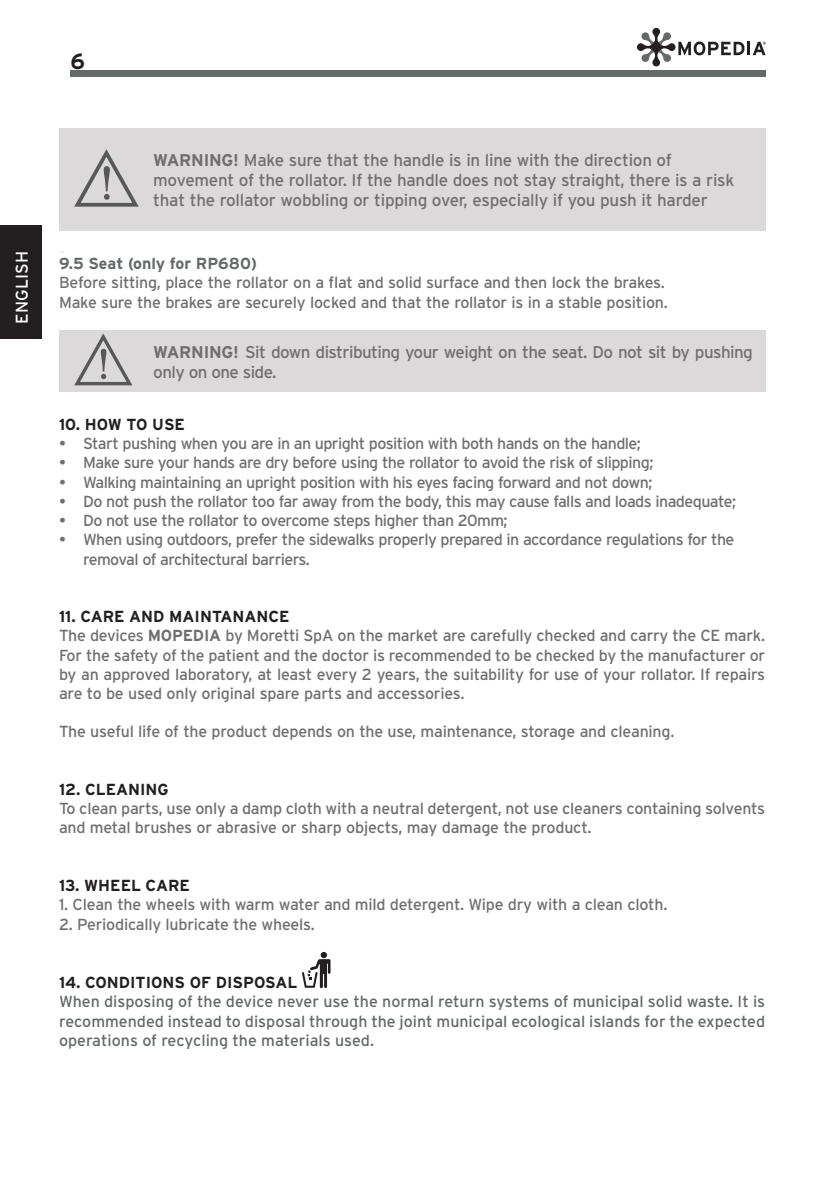
<style>
.page{position:relative;width:840px;height:1191px;background:#fff}
.page>*{position:absolute;margin:0;border:0;box-sizing:border-box;transform-origin:0 0}
.t1{font:700 22px "Interstate";color:#231f20}
.t2{font:17px/20.4px "Interstate";letter-spacing:-.015em;color:#706f6f}
.t3{font:17px/20.4px "Interstate";letter-spacing:-.035em;color:#706f6f}
.t4{font:17px "Interstate";letter-spacing:.005em;color:#fff}
.t5{font:16px/19.2px "Interstate";letter-spacing:-.025em;color:#706f6f}
.t6{font:16px/19.2px "Interstate";color:#65696a;text-align:justify}
.t7{font:700 16px "Interstate";color:#231f20}
.t8{font:700 16px "Interstate";color:#65696a}
.s1{font-weight:700}
.s2{font-weight:700;color:#231f20}
</style>
<div class="page">
<div style="left:70px;top:70px;width:695px;height:7px;background:#65696a"></div>
<svg style="left:637px;top:28px;width:128px;height:38px"></svg>
<div style="left:0;top:225px;width:41px;height:114px;background:#231f20"></div>
<div style="left:59px;top:128px;width:706px;height:103px;background:#dcd9da"></div>
<svg style="left:74px;top:149px;width:65px;height:58px"></svg>
<div style="left:59px;top:330px;width:706px;height:61px;background:#dcd9da"></div>
<svg style="left:74px;top:333px;width:58px;height:52px"></svg>
<div style="left:321px;top:951px;width:6px;height:7px;background:#231f20;border-radius:50%"></div>
<svg style="left:302px;top:959px;width:28px;height:29px"></svg>
<h1 class="t1" style="left:70px;top:49px;width:16px">6</h1>
<p class="t4" style="left:12px;top:323px;width:74px;rotate:-90deg">ENGLISH</p>
<p class="t2" style="left:153px;top:149px;width:582px"><span class="s1">WARNING!</span> Make sure that the handle is in line with the direction of movement of the rollator. If the handle does not stay straight, there is a risk that the rollator wobbling or tipping over, especially if you push it harder</p>
<p class="t8" style="left:59px;top:254px;width:199px">9.5 Seat (only for RP680)</p>
<p class="t5" style="left:59px;top:273px;width:610px">Before sitting, place the rollator on a flat and solid surface and then lock the brakes.<br>Make sure the brakes are securely locked and that the rollator is in a stable position.</p>
<p class="t3" style="left:153px;top:341px;width:601px"><span class="s1">WARNING!</span> Sit down distributing your weight on the seat. Do not sit by pushing only on one side.</p>
<p class="t7" style="left:59px;top:415px;width:127px">10. HOW TO USE</p>
<p class="t5" style="left:59px;top:434px;width:583px">• Start pushing when you are in an upright position with both hands on the handle;</p>
<p class="t5" style="left:59px;top:453px;width:596px">• Make sure your hands are dry before using the rollator to avoid the risk of slipping;</p>
<p class="t5" style="left:59px;top:472px;width:595px">• Walking maintaining an upright position with his eyes facing forward and not down;</p>
<p class="t5" style="left:59px;top:491px;width:678px">• Do not push the rollator too far away from the body, this may cause falls and loads inadequate;</p>
<p class="t5" style="left:59px;top:510px;width:450px">• Do not use the rollator to overcome steps higher than 20mm;</p>
<p class="t5" style="left:83px;top:530px;width:653px;text-indent:-24px">• When using outdoors, prefer the sidewalks properly prepared in accordance regulations for the removal of architectural barriers.</p>
<p class="t5" style="left:59px;top:606px;width:707px"><span class="s2">11. CARE AND MAINTANANCE<br></span>The devices <span class="s1">MOPEDIA</span> by Moretti SpA on the market are carefully checked and carry the CE mark.<br>For the safety of the patient and the doctor is recommended to be checked by the manufacturer or by an approved laboratory, at least every 2 years, the suitability for use of your rollator. If repairs are to be used only original spare parts and accessories.</p>
<p class="t5" style="left:59px;top:722px;width:617px">The useful life of the product depends on the use, maintenance, storage and cleaning.</p>
<p class="t7" style="left:59px;top:780px;width:111px">12. CLEANING</p>
<p class="t5" style="left:59px;top:798px;width:707px">To clean parts, use only a damp cloth with a neutral detergent, not use cleaners containing solvents and metal brushes or abrasive or sharp objects, may damage the product.</p>
<p class="t7" style="left:59px;top:876px;width:132px">13. WHEEL CARE</p>
<p class="t5" style="left:59px;top:894px;width:610px">1. Clean the wheels with warm water and mild detergent. Wipe dry with a clean cloth.</p>
<p class="t5" style="left:59px;top:914px;width:257px">2. Periodically lubricate the wheels.</p>
<p class="t7" style="left:59px;top:973px;width:240px">14. CONDITIONS OF DISPOSAL</p>
<p class="t6" style="left:59px;top:992px;width:707px">When disposing of the device never use the normal return systems of municipal solid waste. It is recommended instead to disposal through the joint municipal ecological islands for the expected operations of recycling the materials used.</p>
</div>
